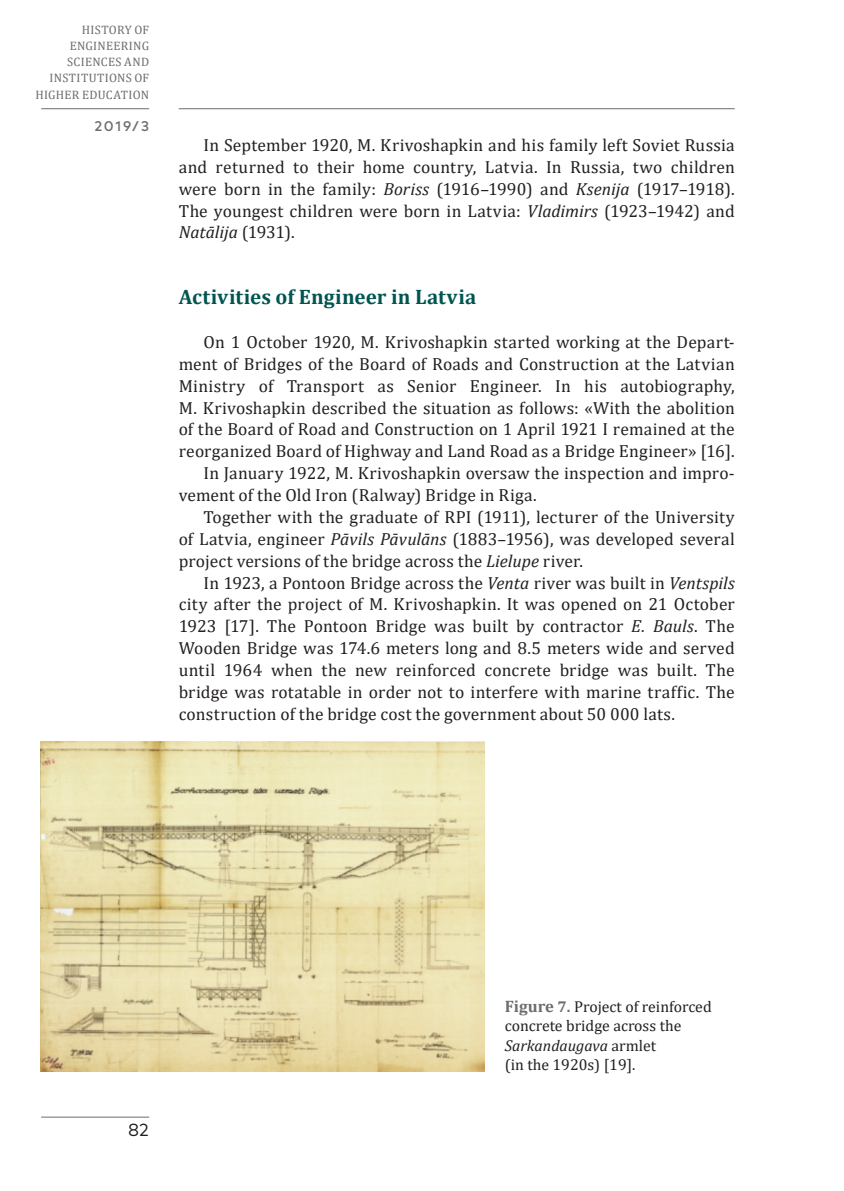
<style>
.page{position:relative;width:844px;height:1191px;background:#fff}
.page>*{position:absolute;margin:0;border:0;box-sizing:border-box;transform-origin:0 0}
._1__virsraksts_tekst{font:700 21px "Cambria";letter-spacing:.005em;color:#005550}
.Pamats{font:17.5px/21.9px "Cambria";letter-spacing:.01em;color:#231f20;text-align:justify}
.t1{font:17.5px "Mark Pro";color:#231f20}
.Attela_paraksts{font:15.75px/19.2px "Cambria";color:#231f20}
.t2{font:500 14px "Mark Pro";color:#6c6d70}
.t3{font:12.25px/15.8px "Cambria";letter-spacing:.025em;color:#6c6d70;text-align:right}
.s1{font-style:italic}
.s2{font-weight:700;font-size:16.62px;color:#6c6d70}
.s3{font-weight:700;color:#6c6d70}
</style>
<div class="page">
<hr style="left:41px;top:1116px;width:108px;height:1px;background:#6c6d70">
<hr style="left:179px;top:108px;width:555px;height:1px;background:#6c6d70">
<hr style="left:41px;top:108px;width:108px;height:1px;background:#6c6d70">
<img style="left:41px;top:741px;width:443px;height:330px">
<p class="t3" style="left:50px;top:22px;width:101px">HISTORY OF<br>ENGINEERING<br>SCIENCES AND<br>INSTITUTIONS OF</p>
<p class="t3" style="left:35px;top:87px;width:115px">HIGHER EDUCATION</p>
<p class="t2" style="left:94px;top:115px;width:56px">2019/3</p>
<p class="Pamats" style="left:179px;top:134px;width:557px;text-indent:25px">In September 1920, M. Krivoshapkin and his family left Soviet Russia and returned to their home country, Latvia. In Russia, two children were born in the family: <span class="s1">Boriss</span> (1916–1990) and <span class="s1">Ksenija</span> (1917–1918).<br>The youngest children were born in Latvia: <span class="s1">Vladimirs</span> (1923–1942) and <span class="s1">Natālija</span> (1931).</p>
<p class="_1__virsraksts_tekst" style="left:179px;top:282px;width:299px">Activities of Engineer in Latvia</p>
<p class="Pamats" style="left:179px;top:331px;width:557px;text-indent:25px">On 1 October 1920, M. Krivoshapkin started working at the Depart&shy;ment of Bridges of the Board of Roads and Construction at the Latvian Ministry of Transport as Senior Engineer. In his autobiography, M. Krivoshapkin described the situation as follows: «With the abolition of the Board of Road and Construction on 1 April 1921 I remained at the reorganized Board of Highway and Land Road as a Bridge Engineer» [16].</p>
<p class="Pamats" style="left:179px;top:462px;width:557px;text-indent:25px">In January 1922, M. Krivoshapkin oversaw the inspection and impro&shy;vement of the Old Iron (Ralway) Bridge in Riga.</p>
<p class="Pamats" style="left:179px;top:506px;width:557px;text-indent:25px">Together with the graduate of RPI (1911), lecturer of the University of Latvia, engineer <span class="s1">Pāvils Pāvulāns</span> (1883–1956), was developed several project versions of the bridge across the <span class="s1">Lielupe</span> river.</p>
<p class="Pamats" style="left:179px;top:571px;width:557px;text-indent:25px">In 1923, a Pontoon Bridge across the <span class="s1">Venta</span> river was built in <span class="s1">Ventspils </span>city after the project of M. Krivoshapkin. It was opened on 21 October 1923 [17]. The Pontoon Bridge was built by contractor <span class="s1">E. Bauls</span>. The Wooden Bridge was 174.6 meters long and 8.5 meters wide and served until 1964 when the new reinforced concrete bridge was built. The bridge was rotatable in order not to interfere with marine traffic. The construction of the bridge cost the government about 50 000 lats.</p>
<p class="t1" style="left:128px;top:1116px;width:22px">82</p>
<p class="Attela_paraksts" style="left:504px;top:997px;width:208px"><span class="s2">Figure</span> <span class="s3">7.</span> Project of reinforced concrete bridge across the<br><span class="s1">Sarkandaugava</span> armlet<br>(in the 1920s) [19].</p>
</div>
